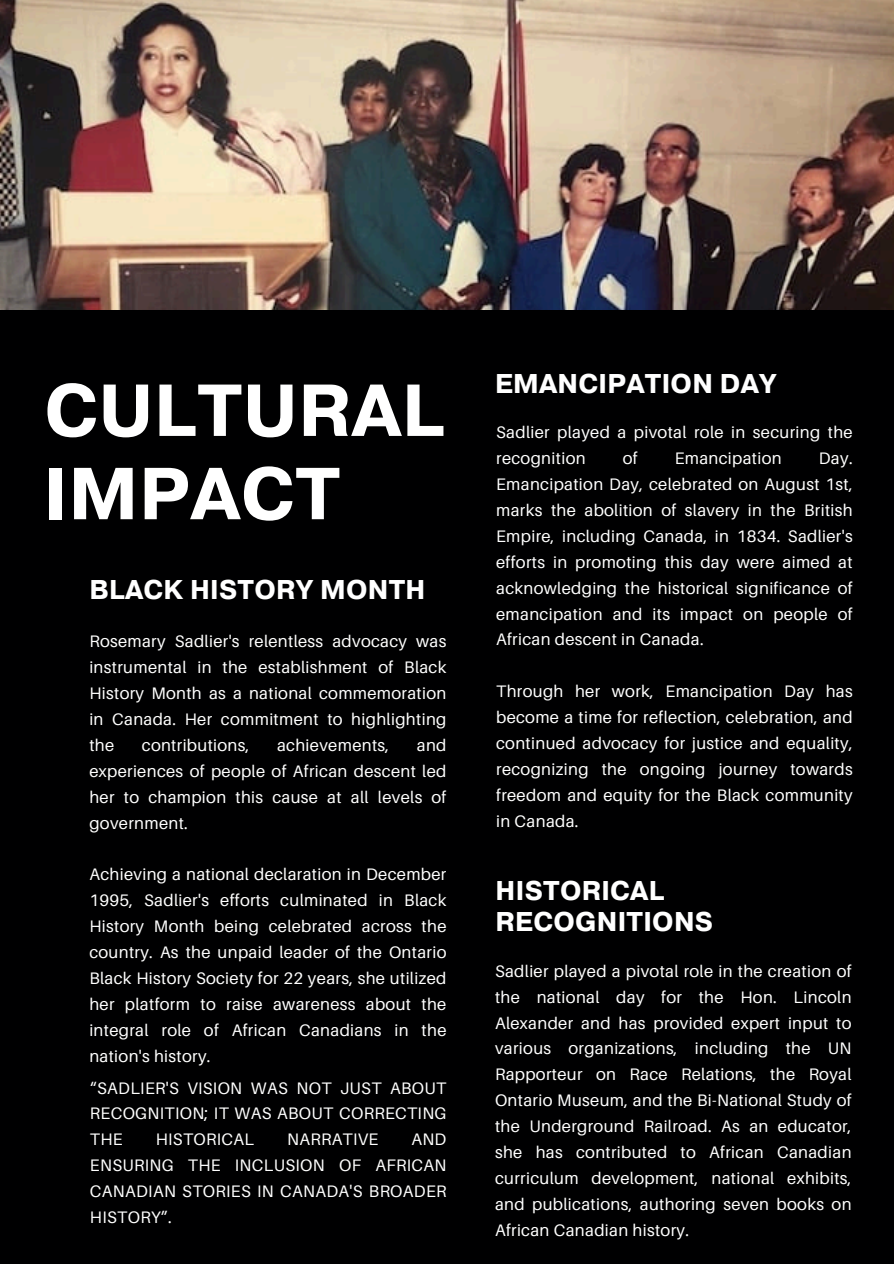
<style>
.page{position:relative;width:894px;height:1264px;background:#fff}
.page>*{position:absolute;margin:0;border:0;box-sizing:border-box;transform-origin:0 0}
.t1{font:700 73.35px/83.2px "Pragmatica";letter-spacing:.01em;color:#fff}
.t2{font:700 27px/30.3px "Pragmatica";letter-spacing:.01em;color:#fff}
.t3{font:16.65px/25.8px "Aileron";letter-spacing:.02em;color:#fff;text-align:justify}
</style>
<div class="page">
<div style="left:0;top:0;width:893px;height:1263px;background:#000001"></div>
<img style="left:0;top:0;width:893px;height:309px">
<p class="t1" style="left:44px;top:372px;width:401px">CULTURAL<br>IMPACT</p>
<h1 class="t2" style="left:89px;top:575px;width:337px">BLACK HISTORY MONTH</h1>
<p class="t3" style="left:89px;top:628px;width:358px">Rosemary Sadlier's relentless advocacy was instrumental in the establishment of Black History Month as a national commemoration in Canada. Her commitment to highlighting the</p>
<p class="t3" style="left:142px;top:732px;width:109px">contributions,</p>
<p class="t3" style="left:277px;top:732px;width:114px">achievements,</p>
<p class="t3" style="left:89px;top:732px;width:358px;text-indent:327px">and experiences of people of African descent led her to champion this cause at all levels of government.</p>
<h3 class="t3" style="left:89px;top:861px;width:358px">Achieving a national declaration in December 1995, Sadlier's efforts culminated in Black History Month being celebrated across the country. As the unpaid leader of the Ontario Black History Society for 22 years, she utilized her platform to raise awareness about the integral role of African Canadians in the nation's history.</h3>
<h2 class="t3" style="left:90px;top:1074px;width:358px">“SADLIER'S VISION WAS NOT JUST ABOUT RECOGNITION; IT WAS ABOUT CORRECTING THE</h2>
<h2 class="t3" style="left:156px;top:1126px;width:100px">HISTORICAL</h2>
<h2 class="t3" style="left:287px;top:1126px;width:93px">NARRATIVE</h2>
<h2 class="t3" style="left:90px;top:1126px;width:358px;text-indent:321px">AND ENSURING THE INCLUSION OF AFRICAN CANADIAN STORIES IN CANADA'S BROADER HISTORY”.</h2>
<h2 class="t2" style="left:495px;top:369px;width:283px">EMANCIPATION DAY</h2>
<p class="t3" style="left:496px;top:419px;width:358px">Sadlier played a pivotal role in securing the recognition</p>
<p class="t3" style="left:622px;top:445px;width:16px">of</p>
<p class="t3" style="left:674px;top:445px;width:108px">Emancipation</p>
<p class="t3" style="left:496px;top:445px;width:358px;text-indent:322px">Day.<br>Emancipation Day, celebrated on August 1st, marks the abolition of slavery in the British Empire, including Canada, in 1834. Sadlier's efforts in promoting this day were aimed at acknowledging the historical significance of emancipation and its impact on people of African descent in Canada.</p>
<p class="t3" style="left:496px;top:678px;width:358px">Through her work, Emancipation Day has become a time for reflection, celebration, and continued advocacy for justice and equality, recognizing the ongoing journey towards freedom and equity for the Black community in Canada.</p>
<p class="t2" style="left:495px;top:876px;width:219px">HISTORICAL<br>RECOGNITIONS</p>
<h2 class="t3" style="left:495px;top:957px;width:358px">Sadlier played a pivotal role in the creation of the national day for the Hon. Lincoln Alexander and has provided expert input to various organizations, including the UN Rapporteur on Race Relations, the Royal Ontario Museum, and the Bi-National Study of the Underground Railroad. As an educator, she has contributed to African Canadian curriculum development, national exhibits, and publications, authoring seven books on African Canadian history.</h2>
</div>
